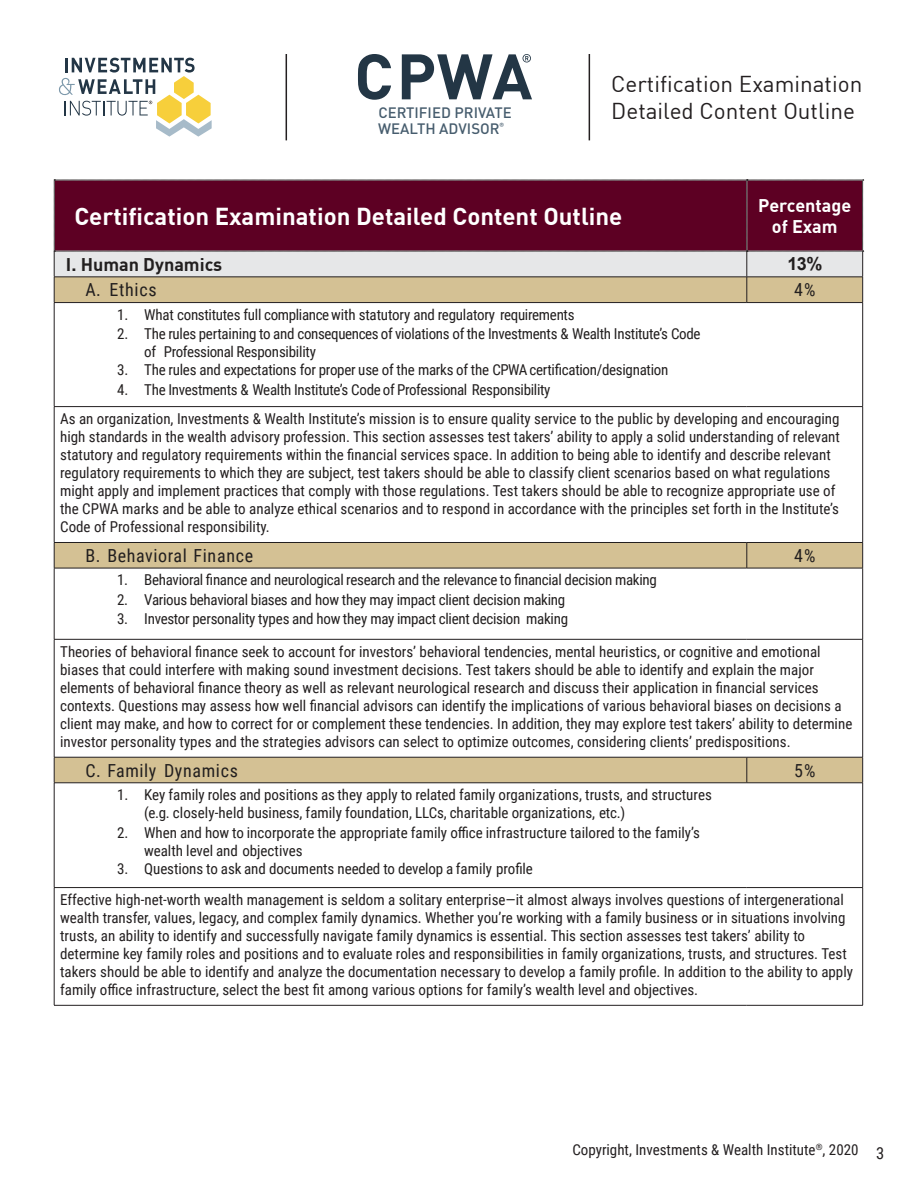
<style>
.page{position:relative;width:918px;height:1188px;background:#fff}
.page>*{position:absolute;margin:0;border:0;box-sizing:border-box;transform-origin:0 0}
.t1{font:700 24px "DINOT";color:#fff}
.t2{font:22.5px "DINOT";color:#231f20}
.Table_Paragraph{font:18px "Roboto Condensed";letter-spacing:.035em;color:#221f1f}
.t3{font:700 18px/21.6px "DINOT";color:#fff;text-align:center}
.Table_Paragraph-2{font:700 18px "DINOT";color:#221f1f}
.Table_Paragraph-3{font:700 18px "Arial";color:#221f1f}
.t4{font:16.5px "Roboto Condensed";color:#231f20}
.Table_Paragraph-4{font:15px/18px "Roboto Condensed";color:#231f20}
.t5{font:15px/18px "Roboto Condensed";letter-spacing:-.015em;color:#221f1f}
.t6{font:500 15px/15.5px "DINOT";color:#475d6e}
</style>
<div class="page">
<svg style="left:59px;top:58px;width:153px;height:79px"></svg>
<hr style="left:286px;top:54px;width:1px;height:86px;background:#231f20">
<hr style="left:589px;top:54px;width:1px;height:86px;background:#231f20">
<svg style="left:358px;top:54px;width:33px;height:46px"></svg>
<svg style="left:402px;top:54px;width:130px;height:45px"></svg>
<svg style="left:55px;top:303px;width:807px;height:480px"></svg>
<svg style="left:54px;top:180px;width:810px;height:122px;background:#905762"></svg>
<hr style="left:54px;top:302px;width:693px;height:1px;background:#231f20">
<hr style="left:54px;top:303px;width:1px;height:103px;background:#231f20">
<hr style="left:747px;top:302px;width:116px;height:1px;background:#231f20">
<hr style="left:862px;top:303px;width:1px;height:103px;background:#231f20">
<hr style="left:54px;top:406px;width:693px;height:1px;background:#231f20">
<hr style="left:54px;top:407px;width:1px;height:135px;background:#231f20">
<hr style="left:747px;top:406px;width:116px;height:1px;background:#231f20">
<hr style="left:862px;top:407px;width:1px;height:135px;background:#231f20">
<hr style="left:54px;top:542px;width:693px;height:1px;background:#231f20">
<svg style="left:54px;top:543px;width:1px;height:25px"></svg>
<hr style="left:747px;top:542px;width:116px;height:1px;background:#231f20">
<svg style="left:747px;top:543px;width:1px;height:25px"></svg>
<svg style="left:862px;top:543px;width:1px;height:25px"></svg>
<hr style="left:54px;top:568px;width:693px;height:1px;background:#231f20">
<hr style="left:54px;top:568px;width:1px;height:71px;background:#231f20">
<hr style="left:747px;top:568px;width:116px;height:1px;background:#231f20">
<hr style="left:862px;top:568px;width:1px;height:71px;background:#231f20">
<hr style="left:54px;top:639px;width:693px;height:1px;background:#231f20">
<hr style="left:54px;top:640px;width:1px;height:117px;background:#231f20">
<hr style="left:747px;top:639px;width:116px;height:1px;background:#231f20">
<hr style="left:862px;top:640px;width:1px;height:117px;background:#231f20">
<hr style="left:54px;top:757px;width:693px;height:1px;background:#231f20">
<svg style="left:54px;top:757px;width:1px;height:26px"></svg>
<hr style="left:747px;top:757px;width:116px;height:1px;background:#231f20">
<svg style="left:747px;top:757px;width:1px;height:26px"></svg>
<svg style="left:862px;top:757px;width:1px;height:26px"></svg>
<hr style="left:54px;top:783px;width:693px;height:1px;background:#231f20">
<hr style="left:54px;top:783px;width:1px;height:104px;background:#231f20">
<hr style="left:747px;top:783px;width:116px;height:1px;background:#231f20">
<hr style="left:862px;top:783px;width:1px;height:104px;background:#231f20">
<hr style="left:54px;top:887px;width:693px;height:1px;background:#231f20">
<hr style="left:54px;top:888px;width:1px;height:117px;background:#231f20">
<hr style="left:747px;top:887px;width:116px;height:1px;background:#231f20">
<hr style="left:862px;top:888px;width:1px;height:117px;background:#231f20">
<hr style="left:54px;top:1005px;width:693px;height:1px;background:#231f20">
<hr style="left:747px;top:1005px;width:116px;height:1px;background:#231f20">
<p class="t6" style="left:378px;top:104px;width:135px">CERTIFIED PRIVATE<br>WEALTH ADVISOR<sup>®</sup></p>
<p class="t2" style="left:611px;top:66px;width:253px">Certification Examination</p>
<p class="t2" style="left:611px;top:93px;width:245px">Detailed Content Outline</p>
<p class="t1" style="left:74px;top:197px;width:549px">Certification Examination Detailed Content Outline</p>
<p class="t3" style="left:758px;top:193px;width:94px">Percentage of Exam</p>
<p class="Table_Paragraph-2" style="left:66px;top:250px;width:158px">I. Human Dynamics</p>
<p class="Table_Paragraph-3" style="left:787px;top:252px;width:36px">13%</p>
<p class="Table_Paragraph" style="left:85px;top:277px;width:73px">A. Ethics</p>
<p class="Table_Paragraph" style="left:794px;top:277px;width:23px">4%</p>
<p class="t5" style="left:117px;top:305px;width:459px">1. What constitutes full compliance with statutory and regulatory requirements</p>
<p class="t5" style="left:144px;top:324px;width:558px;text-indent:-27px">2. The rules pertaining to and consequences of violations of the Investments &amp; Wealth Institute’s Code of Professional Responsibility</p>
<p class="t5" style="left:117px;top:360px;width:553px">3. The rules and expectations for proper use of the marks of the CPWA certification/designation</p>
<p class="t5" style="left:117px;top:380px;width:435px">4. The Investments &amp; Wealth Institute’s Code of Professional Responsibility</p>
<p class="Table_Paragraph-4" style="left:60px;top:409px;width:781px">As an organization, Investments &amp; Wealth Institute’s mission is to ensure quality service to the public by developing and encouraging high standards in the wealth advisory profession. This section assesses test takers’ ability to apply a solid understanding of relevant statutory and regulatory requirements within the financial services space. In addition to being able to identify and describe relevant regulatory requirements to which they are subject, test takers should be able to classify client scenarios based on what regulations might apply and implement practices that comply with those regulations. Test takers should be able to recognize appropriate use of the CPWA marks and be able to analyze ethical scenarios and to respond in accordance with the principles set forth in the Institute’s Code of Professional responsibility.</p>
<p class="Table_Paragraph" style="left:85px;top:543px;width:169px">B. Behavioral Finance</p>
<p class="Table_Paragraph" style="left:794px;top:543px;width:23px">4%</p>
<p class="t5" style="left:117px;top:570px;width:541px">1. Behavioral finance and neurological research and the relevance to financial decision making</p>
<p class="t5" style="left:117px;top:590px;width:450px">2. Various behavioral biases and how they may impact client decision making</p>
<p class="t5" style="left:117px;top:609px;width:452px">3. Investor personality types and how they may impact client decision making</p>
<p class="Table_Paragraph-4" style="left:60px;top:642px;width:794px">Theories of behavioral finance seek to account for investors’ behavioral tendencies, mental heuristics, or cognitive and emotional biases that could interfere with making sound investment decisions. Test takers should be able to identify and explain the major elements of behavioral finance theory as well as relevant neurological research and discuss their application in financial services contexts. Questions may assess how well financial advisors can identify the implications of various behavioral biases on decisions a client may make, and how to correct for or complement these tendencies. In addition, they may explore test takers’ ability to determine investor personality types and the strategies advisors can select to optimize outcomes, considering clients’ predispositions.</p>
<p class="Table_Paragraph" style="left:85px;top:758px;width:154px">C. Family Dynamics</p>
<p class="Table_Paragraph" style="left:794px;top:758px;width:23px">5%</p>
<p class="t5" style="left:144px;top:785px;width:569px;text-indent:-27px">1. Key family roles and positions as they apply to related family organizations, trusts, and structures (e.g. closely-held business, family foundation, LLCs, charitable organizations, etc.)</p>
<p class="t5" style="left:144px;top:823px;width:557px;text-indent:-27px">2. When and how to incorporate the appropriate family office infrastructure tailored to the family’s wealth level and objectives</p>
<p class="t5" style="left:117px;top:859px;width:417px">3. Questions to ask and documents needed to develop a family profile</p>
<p class="Table_Paragraph-4" style="left:60px;top:890px;width:794px">Effective high-net-worth wealth management is seldom a solitary enterprise—it almost always involves questions of intergenerational wealth transfer, values, legacy, and complex family dynamics. Whether you’re working with a family business or in situations involving trusts, an ability to identify and successfully navigate family dynamics is essential. This section assesses test takers’ ability to determine key family roles and positions and to evaluate roles and responsibilities in family organizations, trusts, and structures. Test takers should be able to identify and analyze the documentation necessary to develop a family profile. In addition to the ability to apply family office infrastructure, select the best fit among various options for family’s wealth level and objectives.</p>
<p class="Table_Paragraph-4" style="left:572px;top:1140px;width:288px">Copyright, Investments &amp; Wealth Institute<sup>®</sup>, 2020</p>
<p class="t4" style="left:876px;top:1142px;width:10px">3</p>
</div>
